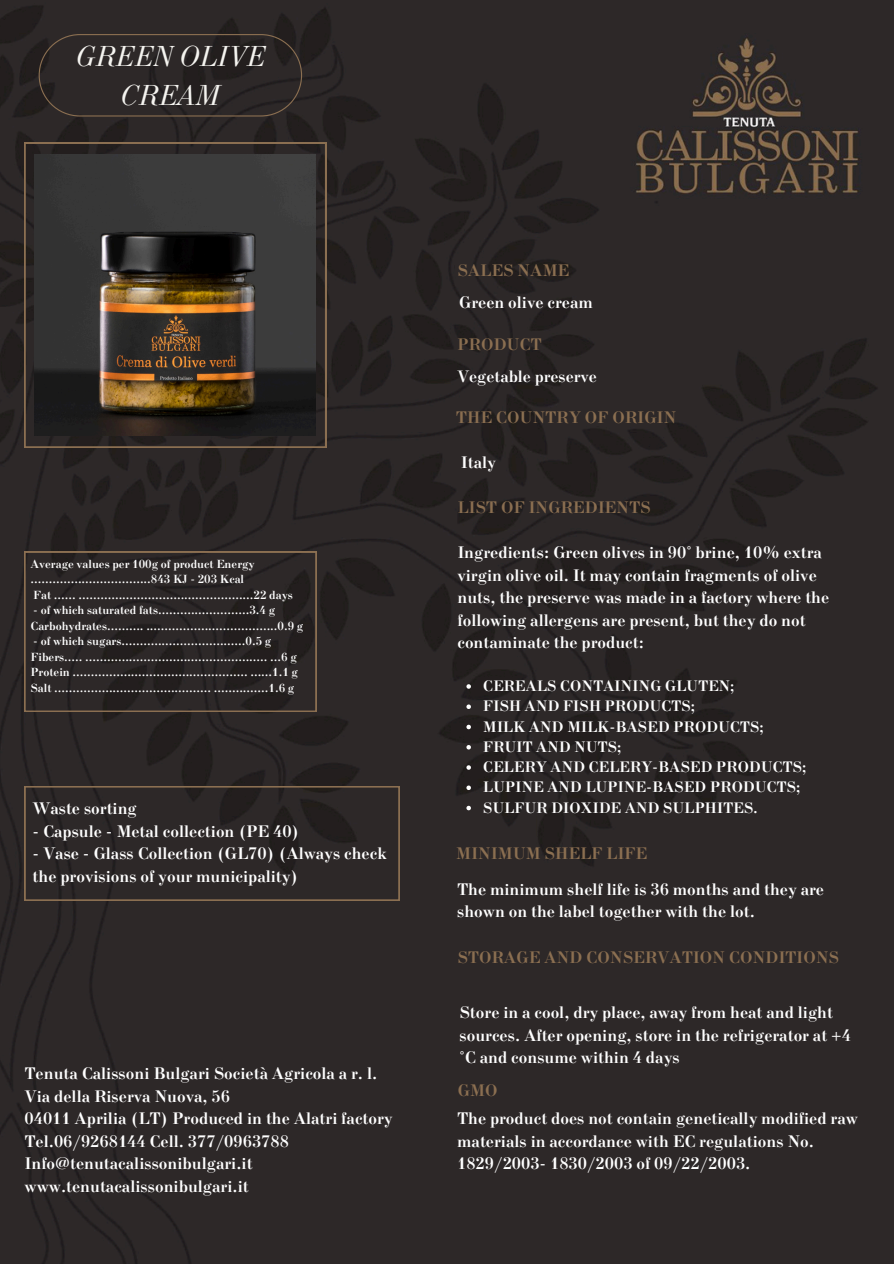
<style>
.page{position:relative;width:894px;height:1264px;background:#fff}
.page>*{position:absolute;margin:0;border:0;box-sizing:border-box;transform-origin:0 0}
.t1{font:italic 28.5px/39.3px "New Standard";color:#f5f4f0;text-align:center}
.t2{font:700 16.5px/22.5px "New Standard";color:#fff}
.t3{font:700 16.5px "New Standard";color:#8b6f51}
.t4{font:700 16.35px "New Standard";color:#fff}
.t5{font:700 15px "New Standard";color:#fff}
.t6{font:700 11.55px/15.5px "New Standard";color:#fff}
</style>
<div class="page">
<img style="left:0;top:0;width:893px;height:1263px">
<svg style="left:25px;top:786px;width:374px;height:114px;background:#2d2827"></svg>
<svg style="left:25px;top:143px;width:301px;height:304px;background:#312a27"></svg>
<svg style="left:39px;top:34px;width:263px;height:82px;background:#2d2726"></svg>
<svg style="left:25px;top:552px;width:291px;height:159px;background:#2b2625"></svg>
<img style="left:34px;top:154px;width:282px;height:281px">
<svg style="left:466px;top:684px;width:5px;height:4px"></svg>
<svg style="left:466px;top:704px;width:5px;height:5px"></svg>
<svg style="left:466px;top:724px;width:5px;height:5px"></svg>
<svg style="left:466px;top:745px;width:5px;height:4px"></svg>
<svg style="left:466px;top:765px;width:5px;height:4px"></svg>
<svg style="left:466px;top:785px;width:5px;height:5px"></svg>
<svg style="left:466px;top:805px;width:5px;height:5px"></svg>
<h1 class="t1" style="left:76px;top:36px;width:191px">GREEN OLIVE<br>CREAM</h1>
<h3 class="t6" style="left:31px;top:556px;width:226px">Average values per 100g of product Energy .................................843 KJ - 203 Kcal</h3>
<h3 class="t6" style="left:33px;top:587px;width:261px">Fat ...... ................................................22 days</h3>
<h2 class="t6" style="left:31px;top:602px;width:274px">- of which saturated fats.........................3.4 g<br>Carbohydrates.......... ....................................0.9 g</h2>
<h3 class="t6" style="left:31px;top:633px;width:269px">- of which sugars..................................0.5 g Fibers..... .................................................. ...6 g Protein ................................................ ......1.1 g Salt ........................................... ...............1.6 g</h3>
<p class="t2" style="left:33px;top:797px;width:106px">Waste sorting</p>
<p class="t2" style="left:33px;top:819px;width:268px">- Capsule - Metal collection (PE 40)</p>
<p class="t2" style="left:33px;top:842px;width:356px">- Vase - Glass Collection (GL70) (Always check the provisions of your municipality)</p>
<p class="t2" style="left:25px;top:1062px;width:369px">Tenuta Calissoni Bulgari Società Agricola a r. l.<br>Via della Riserva Nuova, 56<br>04011 Aprilia (LT) Produced in the Alatri factory Tel.06/9268144 Cell. 377/0963788<br>Info@tenutacalissonibulgari.it www.tenutacalissonibulgari.it</p>
<p class="t3" style="left:457px;top:260px;width:113px">SALES NAME</p>
<h2 class="t2" style="left:459px;top:291px;width:135px">Green olive cream</h2>
<p class="t3" style="left:457px;top:334px;width:86px">PRODUCT</p>
<p class="t4" style="left:457px;top:365px;width:141px">Vegetable preserve</p>
<h3 class="t3" style="left:456px;top:407px;width:222px">THE COUNTRY OF ORIGIN</h3>
<h2 class="t2" style="left:461px;top:451px;width:37px">Italy</h2>
<h3 class="t3" style="left:457px;top:497px;width:194px">LIST OF INGREDIENTS</h3>
<h2 class="t2" style="left:457px;top:541px;width:373px">Ingredients: Green olives in 90° brine, 10% extra virgin olive oil. It may contain fragments of olive nuts, the preserve was made in a factory where the following allergens are present, but they do not contaminate the product:</h2>
<h3 class="t5" style="left:483px;top:676px;width:253px">CEREALS CONTAINING GLUTEN;</h3>
<h2 class="t5" style="left:483px;top:696px;width:213px">FISH AND FISH PRODUCTS;</h2>
<h3 class="t5" style="left:483px;top:716px;width:282px">MILK AND MILK-BASED PRODUCTS;</h3>
<h2 class="t5" style="left:483px;top:737px;width:140px">FRUIT AND NUTS;</h2>
<h3 class="t5" style="left:483px;top:757px;width:325px">CELERY AND CELERY-BASED PRODUCTS;</h3>
<p class="t5" style="left:483px;top:777px;width:318px">LUPINE AND LUPINE-BASED PRODUCTS;</p>
<p class="t5" style="left:483px;top:797px;width:276px">SULFUR DIOXIDE AND SULPHITES.</p>
<p class="t3" style="left:456px;top:843px;width:193px">MINIMUM SHELF LIFE</p>
<p class="t2" style="left:457px;top:877px;width:368px">The minimum shelf life is 36 months and they are shown on the label together with the lot.</p>
<p class="t3" style="left:457px;top:946px;width:383px">STORAGE AND CONSERVATION CONDITIONS</p>
<p class="t2" style="left:459px;top:1001px;width:393px">Store in a cool, dry place, away from heat and light sources. After opening, store in the refrigerator at +4 °C and consume within 4 days</p>
<h2 class="t3" style="left:457px;top:1079px;width:42px">GMO</h2>
<h3 class="t2" style="left:457px;top:1107px;width:402px">The product does not contain genetically modified raw materials in accordance with EC regulations No.<br>1829/2003- 1830/2003 of 09/22/2003.</h3>
</div>
